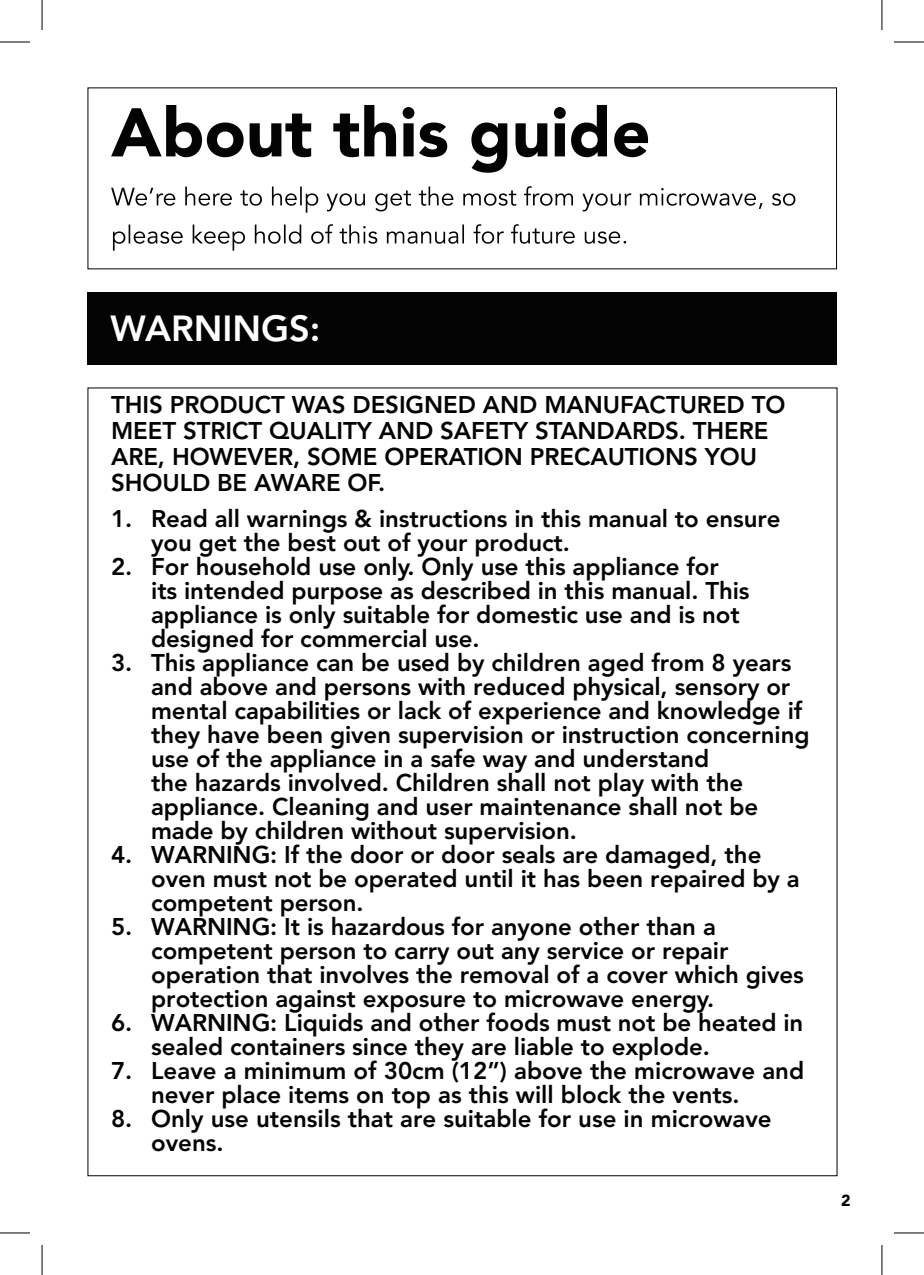
<style>
.page{position:relative;width:924px;height:1275px;background:#fff}
.page>*{position:absolute;margin:0;border:0;box-sizing:border-box;transform-origin:0 0}
.t1{font:900 68px "Avenir";color:#030303}
.t2{font:800 36px "Avenir";color:#fff}
.t3{font:800 24px/24px "Avenir";letter-spacing:-.005em;color:#030303}
.t4{font:900 16px "Avenir";color:#030303}
</style>
<div class="page">
<div style="left:88px;top:292px;width:748px;height:73px;background:#030303"></div>
<hr style="left:0;top:42px;width:30px;height:1px;background:#000">
<hr style="left:893px;top:42px;width:30px;height:1px;background:#000">
<hr style="left:0;top:1232px;width:30px;height:1px;background:#000">
<hr style="left:893px;top:1232px;width:30px;height:1px;background:#000">
<hr style="left:42px;top:0;width:1px;height:30px;background:#000">
<hr style="left:42px;top:1245px;width:1px;height:30px;background:#000">
<hr style="left:881px;top:0;width:1px;height:30px;background:#000">
<hr style="left:881px;top:1245px;width:1px;height:30px;background:#000">
<svg style="left:111px;top:186px;width:684px;height:27px"></svg>
<svg style="left:113px;top:224px;width:513px;height:27px"></svg>
<h1 class="t1" style="left:111px;top:92px;width:540px">About this guide</h1>
<h2 class="t2" style="left:111px;top:307px;width:211px">WARNINGS:</h2>
<p class="t3" style="left:111px;top:392px;width:675px;line-height:26px">THIS PRODUCT WAS DESIGNED AND MANUFACTURED TO MEET STRICT QUALITY AND SAFETY STANDARDS. THERE ARE, HOWEVER, SOME OPERATION PRECAUTIONS YOU SHOULD BE AWARE OF.</p>
<p class="t3" style="left:151px;top:506px;width:630px;text-indent:-40px">1. Read all warnings &amp; instructions in this manual to ensure you get the best out of your product.</p>
<p class="t3" style="left:151px;top:554px;width:599px;text-indent:-40px">2. For household use only. Only use this appliance for its intended purpose as described in this manual. This appliance is only suitable for domestic use and is not designed for commercial use.</p>
<p class="t3" style="left:151px;top:650px;width:659px;text-indent:-40px">3. This appliance can be used by children aged from 8 years and above and persons with reduced physical, sensory or mental capabilities or lack of experience and knowledge if they have been given supervision or instruction concerning use of the appliance in a safe way and understand<br>the hazards involved. Children shall not play with the appliance. Cleaning and user maintenance shall not be made by children without supervision.</p>
<p class="t3" style="left:151px;top:842px;width:649px;text-indent:-40px">4. WARNING: If the door or door seals are damaged, the oven must not be operated until it has been repaired by a competent person.</p>
<p class="t3" style="left:151px;top:914px;width:653px;text-indent:-40px">5. WARNING: It is hazardous for anyone other than a competent person to carry out any service or repair operation that involves the removal of a cover which gives protection against exposure to microwave energy.</p>
<p class="t3" style="left:151px;top:1010px;width:653px;text-indent:-40px">6. WARNING: Liquids and other foods must not be heated in sealed containers since they are liable to explode.</p>
<p class="t3" style="left:151px;top:1058px;width:654px;text-indent:-40px">7. Leave a minimum of 30cm (12”) above the microwave and never place items on top as this will block the vents.</p>
<p class="t3" style="left:151px;top:1106px;width:621px;text-indent:-40px">8. Only use utensils that are suitable for use in microwave ovens.</p>
<p class="t4" style="left:840px;top:1191px;width:11px">2</p>
</div>
